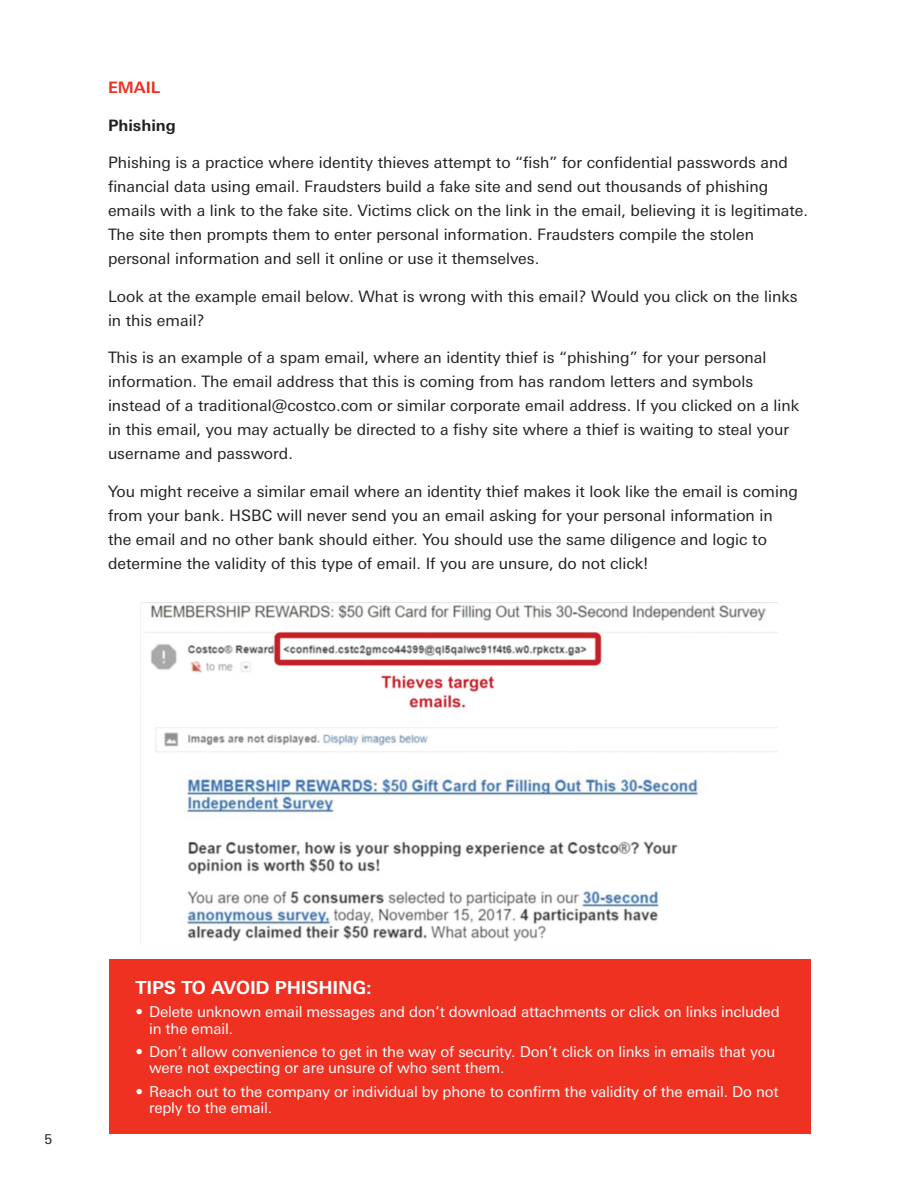
<style>
.page{position:relative;width:918px;height:1188px;background:#fff}
.page>*{position:absolute;margin:0;border:0;box-sizing:border-box;transform-origin:0 0}
.t1{font:700 18px "Univers Nextfor HSBC";letter-spacing:-.01em;color:#fff}
.t2{font:15.75px/24px "Univers Nextfor HSBC";color:#231f20}
.t3{font:700 15.75px "Univers Nextfor HSBC";color:#231f20}
.t4{font:700 15.75px "Univers Nextfor HSBC";color:#ef3122}
.t5{font:15px/16.5px "Univers Nextfor HSBC";letter-spacing:-.01em;color:#fff}
.t6{font:13.5px "Univers Nextfor HSBC";color:#231f20}
</style>
<div class="page">
<img style="left:141px;top:602px;width:636px;height:340px">
<div style="left:109px;top:959px;width:702px;height:175px;background:#ef3122"></div>
<p class="t4" style="left:108px;top:76px;width:54px">EMAIL</p>
<p class="t3" style="left:108px;top:114px;width:69px">Phishing</p>
<p class="t2" style="left:108px;top:149px;width:702px">Phishing is a practice where identity thieves attempt to “fish” for confidential passwords and financial data using email. Fraudsters build a fake site and send out thousands of phishing emails with a link to the fake site. Victims click on the link in the email, believing it is legitimate.<br>The site then prompts them to enter personal information. Fraudsters compile the stolen personal information and sell it online or use it themselves.</p>
<p class="t2" style="left:108px;top:283px;width:691px">Look at the example email below. What is wrong with this email? Would you click on the links in this email?</p>
<p class="t2" style="left:108px;top:344px;width:693px">This is an example of a spam email, where an identity thief is “phishing” for your personal information. The email address that this is coming from has random letters and symbols instead of a traditional@costco.com or similar corporate email address. If you clicked on a link in this email, you may actually be directed to a fishy site where a thief is waiting to steal your username and password.</p>
<p class="t2" style="left:108px;top:478px;width:691px">You might receive a similar email where an identity thief makes it look like the email is coming from your bank. HSBC will never send you an email asking for your personal information in the email and no other bank should either. You should use the same diligence and logic to determine the validity of this type of email. If you are unsure, do not click!</p>
<p class="t6" style="left:44px;top:1130px;width:9px">5</p>
<p class="t1" style="left:136px;top:975px;width:238px">TIPS TO AVOID PHISHING:</p>
<p class="t5" style="left:149px;top:1002px;width:632px;text-indent:-14px">• Delete unknown email messages and don’t download attachments or click on links included in the email.</p>
<p class="t5" style="left:149px;top:1042px;width:628px;text-indent:-14px">• Don’t allow convenience to get in the way of security. Don’t click on links in emails that you were not expecting or are unsure of who sent them.</p>
<p class="t5" style="left:149px;top:1082px;width:631px;text-indent:-14px">• Reach out to the company or individual by phone to confirm the validity of the email. Do not reply to the email.</p>
</div>
